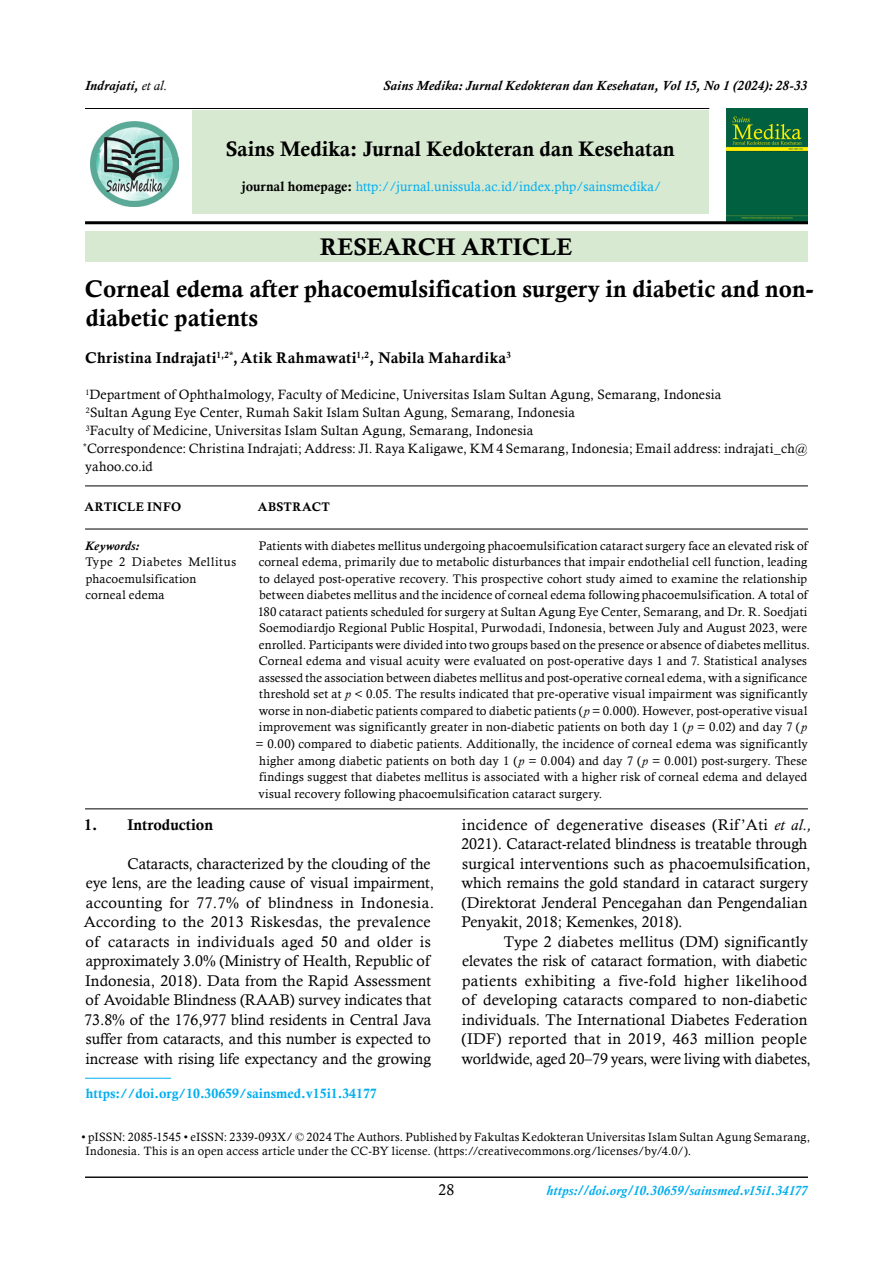
<style>
.page{position:relative;width:893px;height:1268px;background:#fff}
.page>*{position:absolute;margin:0;border:0;box-sizing:border-box;transform-origin:0 0}
.A_judul{font:24px/28.5px "Calis MT Bol";color:#000}
.A_Tabel{font:21px "Calis MT Bol";color:#000}
.A_body{font:15.45px/19.5px "Calisto";color:#000}
.A_Nama{font:15.45px "Calis MT Bol";letter-spacing:.015em;color:#000}
.A_body_maju_7{font:15.45px "Calis MT Bol";color:#000}
.A_Nama_Identitas{font:13.5px/18px "Calisto";letter-spacing:.015em;color:#000}
.t1{font:italic 700 13.5px "Calisto";letter-spacing:.01em;color:#000}
.A_Tabel-2{font:13.5px "Calis MT Bol";color:#00aeef}
.A_Tabel-3{font:13.5px "Calisto";color:#00aeef}
.t2{font:italic 700 13.5px "Calisto";letter-spacing:.005em;color:#00aeef}
.Abstrak_Indonesia{font:12.45px/16.5px "Calisto";letter-spacing:.015em;color:#000}
.Abstrak_Indonesia-2{font:12.45px "Calis MT Bol";letter-spacing:.025em;color:#000}
.Abstrak_Indonesia-3{font:italic 700 12.45px "Calisto";letter-spacing:.015em;color:#000}
.A_Footnote_Halaman{font:12px/14.4px "Calisto";letter-spacing:.02em;color:#000}
.s1{font-weight:400}
.s2{font-family:"Calis MT Bol";color:#000}
.s3{font-style:italic}
.s4{font-family:"Calisto";font-size:12px;color:#fff}
</style>
<div class="page">
<hr style="left:85px;top:1176px;width:723px;height:1px;background:#000">
<img style="left:727px;top:108px;width:81px;height:113px">
<div style="left:192px;top:110px;width:516px;height:104px;background:#d8e9d2"></div>
<div style="left:85px;top:231px;width:723px;height:31px;background:#d8e9d2"></div>
<hr style="left:85px;top:221px;width:723px;height:3px;background:#000">
<hr style="left:85px;top:108px;width:624px;height:1px;background:#000">
<hr style="left:85px;top:485px;width:723px;height:1px;background:#000">
<hr style="left:85px;top:528px;width:723px;height:1px;background:#000">
<hr style="left:85px;top:808px;width:723px;height:1px;background:#000">
<hr style="left:85px;top:1077px;width:86px;height:1px;background:#00aeef">
<img style="left:91px;top:121px;width:88px;height:85px">
<p class="t1" style="left:85px;top:78px;width:84px">Indrajati, <span class="s1">et al.</span></p>
<p class="t1" style="left:383px;top:78px;width:425px">Sains Medika: Jurnal Kedokteran dan Kesehatan, Vol 15, No 1 (2024): 28-33</p>
<p class="A_Tabel" style="left:226px;top:136px;width:451px">Sains Medika: Jurnal Kedokteran dan Kesehatan</p>
<p class="A_Tabel-3" style="left:242px;top:179px;width:421px"><span class="s2">journal homepage:</span> http://jurnal.unissula.ac.id/index.php/sainsmedika/</p>
<p class="A_judul" style="left:320px;top:232px;width:254px">RESEARCH ARTICLE</p>
<p class="A_judul" style="left:85px;top:274px;width:730px">Corneal edema after phacoemulsification surgery in diabetic and non&shy;diabetic patients</p>
<p class="A_Nama" style="left:85px;top:349px;width:427px">Christina Indrajati<sup>1,2*</sup>,Atik Rahmawati<sup>1,2</sup>, Nabila Mahardika<sup>3</sup></p>
<p class="A_Nama_Identitas" style="left:85px;top:385px;width:637px"><sup>1</sup>Department of Ophthalmology, Faculty of Medicine, Universitas Islam Sultan Agung, Semarang, Indonesia</p>
<p class="A_Nama_Identitas" style="left:86px;top:403px;width:491px"><sup>2</sup>Sultan Agung Eye Center, Rumah Sakit Islam Sultan Agung, Semarang, Indonesia</p>
<p class="A_Nama_Identitas" style="left:86px;top:421px;width:449px"><sup>3</sup>Faculty of Medicine, Universitas Islam Sultan Agung, Semarang, Indonesia</p>
<p class="A_Nama_Identitas" style="left:83px;top:439px;width:726px"><sup>*</sup>Correspondence: Christina Indrajati; Address: Jl. Raya Kaligawe, KM 4 Semarang, Indonesia; Email address: indrajati_ch@ yahoo.co.id</p>
<p class="Abstrak_Indonesia-2" style="left:84px;top:500px;width:98px">ARTICLE INFO</p>
<p class="Abstrak_Indonesia-2" style="left:258px;top:500px;width:74px">ABSTRACT</p>
<p class="Abstrak_Indonesia-3" style="left:85px;top:538px;width:55px">Keywords:</p>
<p class="Abstrak_Indonesia" style="left:85px;top:553px;width:152px">Type 2 Diabetes Mellitus phacoemulsification</p>
<p class="Abstrak_Indonesia" style="left:85px;top:586px;width:81px">corneal edema</p>
<p class="Abstrak_Indonesia" style="left:259px;top:537px;width:550px">Patients with diabetes mellitus undergoing phacoemulsification cataract surgery face an elevated risk of</p>
<p class="Abstrak_Indonesia" style="left:259px;top:553px;width:550px">corneal edema, primarily due to metabolic disturbances that impair endothelial cell function, leading</p>
<p class="Abstrak_Indonesia" style="left:259px;top:570px;width:550px">to delayed post-operative recovery. This prospective cohort study aimed to examine the relationship</p>
<p class="Abstrak_Indonesia" style="left:259px;top:586px;width:550px">between diabetes mellitus and the incidence of corneal edema following phacoemulsification. A total of</p>
<p class="Abstrak_Indonesia" style="left:258px;top:603px;width:551px">180 cataract patients scheduled for surgery at Sultan Agung Eye Center, Semarang, and Dr. R. Soedjati</p>
<p class="Abstrak_Indonesia" style="left:259px;top:619px;width:550px">Soemodiardjo Regional Public Hospital, Purwodadi, Indonesia, between July and August 2023, were</p>
<p class="Abstrak_Indonesia" style="left:259px;top:636px;width:553px">enrolled. Participants were divided into two groups based on the presence or absence of diabetes mellitus.</p>
<p class="Abstrak_Indonesia" style="left:259px;top:652px;width:550px">Corneal edema and visual acuity were evaluated on post-operative days 1 and 7. Statistical analyses</p>
<p class="Abstrak_Indonesia" style="left:259px;top:669px;width:550px">assessed the association between diabetes mellitus and post-operative corneal edema, with a significance</p>
<p class="Abstrak_Indonesia" style="left:259px;top:685px;width:550px">threshold set at <span class="s3">p</span> &lt; 0.05. The results indicated that pre-operative visual impairment was significantly</p>
<p class="Abstrak_Indonesia" style="left:259px;top:702px;width:550px">worse in non-diabetic patients compared to diabetic patients (<span class="s3">p</span> = 0.000). However, post-operative visual</p>
<p class="Abstrak_Indonesia" style="left:259px;top:718px;width:549px">improvement was significantly greater in non-diabetic patients on both day 1 (<span class="s3">p</span> = 0.02) and day 7 (<span class="s3">p</span></p>
<p class="Abstrak_Indonesia" style="left:256px;top:735px;width:554px">= 0.00) compared to diabetic patients. Additionally, the incidence of corneal edema was significantly</p>
<p class="Abstrak_Indonesia" style="left:259px;top:751px;width:549px">higher among diabetic patients on both day 1 (<span class="s3">p</span> = 0.004) and day 7 (<span class="s3">p</span> = 0.001) post-surgery. These</p>
<p class="Abstrak_Indonesia" style="left:259px;top:768px;width:550px">findings suggest that diabetes mellitus is associated with a higher risk of corneal edema and delayed</p>
<p class="Abstrak_Indonesia" style="left:259px;top:784px;width:345px">visual recovery following phacoemulsification cataract surgery.</p>
<p class="A_body_maju_7" style="left:84px;top:815px;width:130px">1. Introduction</p>
<p class="A_body" style="left:84px;top:853px;width:352px;text-indent:44px">Cataracts, characterized by the clouding of the eye lens, are the leading cause of visual impairment, accounting for 77.7% of blindness in Indonesia.<br>According to the 2013 Riskesdas, the prevalence of cataracts in individuals aged 50 and older is approximately 3.0% (Ministry of Health, Republic of Indonesia, 2018). Data from the Rapid Assessment of Avoidable Blindness (RAAB) survey indicates that 73.8% of the 176,977 blind residents in Central Java suffer from cataracts, and this number is expected to increase with rising life expectancy and the growing</p>
<p class="A_body" style="left:461px;top:814px;width:352px">incidence of degenerative diseases (Rif ’Ati <span class="s3">et al., </span>2021). Cataract-related blindness is treatable through surgical interventions such as phacoemulsification, which remains the gold standard in cataract surgery (Direktorat Jenderal Pencegahan dan Pengendalian Penyakit, 2018; Kemenkes, 2018).</p>
<p class="A_body" style="left:461px;top:931px;width:351px;text-indent:42px">Type 2 diabetes mellitus (DM) significantly elevates the risk of cataract formation, with diabetic patients exhibiting a five-fold higher likelihood of developing cataracts compared to non-diabetic individuals. The International Diabetes Federation (IDF) reported that in 2019, 463 million people worldwide, aged 20–79 years, were living with diabetes,</p>
<p class="A_Tabel-2" style="left:86px;top:1085px;width:440px">https://doi.org/10.30659/sainsmed.v15i1.34177 <span class="s4">4 November 2019; Received</span></p>
<p class="A_Footnote_Halaman" style="left:86px;top:1129px;width:726px;text-indent:-4px">• pISSN: 2085-1545 • eISSN: 2339-093X/ © 2024 The Authors. Published by Fakultas Kedokteran Universitas Islam Sultan Agung Semarang,<br>Indonesia. This is an open access article under the CC-BY license. (https://creativecommons.org/licenses/by/4.0/).</p>
<p class="A_body" style="left:439px;top:1179px;width:17px">28</p>
<p class="t2" style="left:546px;top:1181px;width:262px">https://doi.org/10.30659/sainsmed.v15i1.34177</p>
</div>
